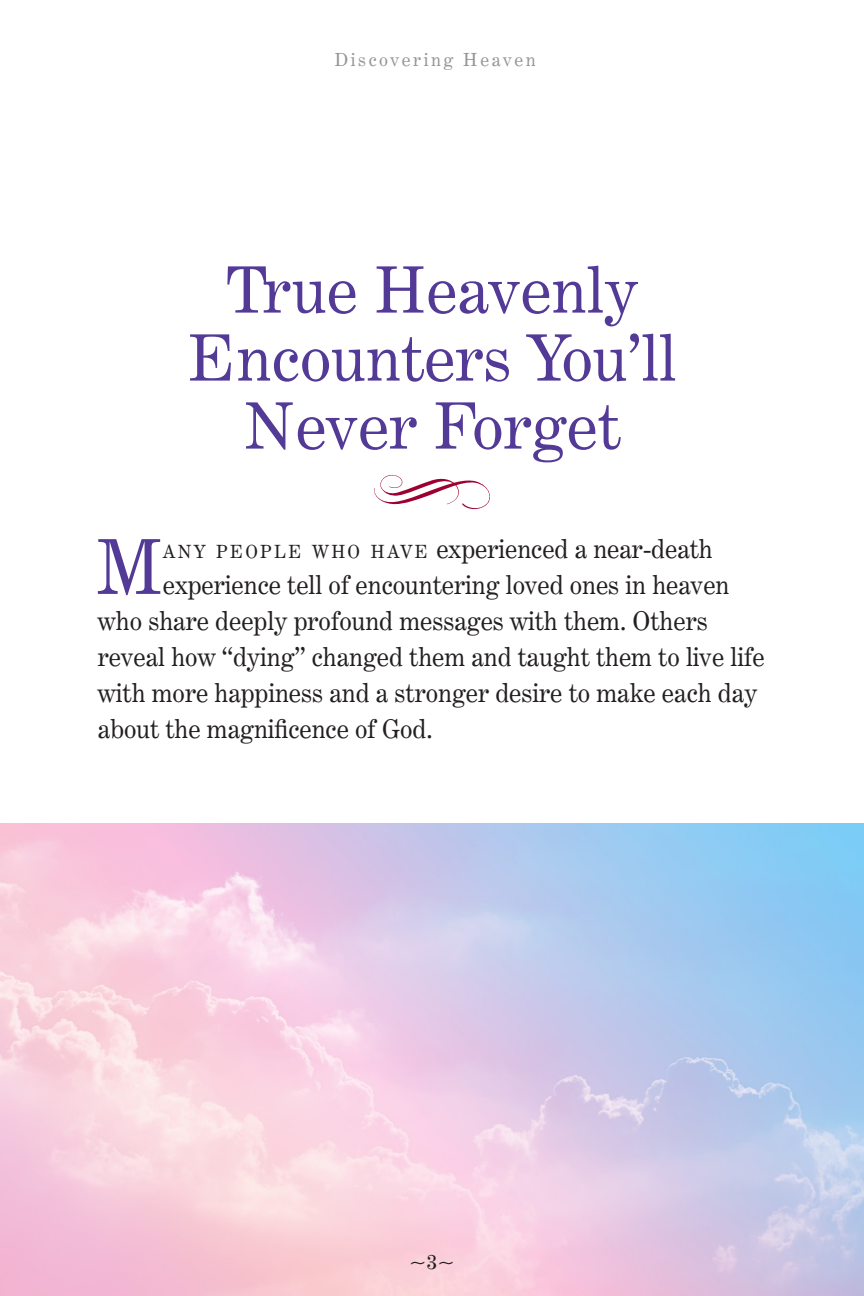
<style>
.page{position:relative;width:864px;height:1296px;background:#fff}
.page>*{position:absolute;margin:0;border:0;box-sizing:border-box;transform-origin:0 0}
.text_DC{font:75.8px "Century Expanded BT";color:#543a97}
.hed{font:64px/68px "Century Expanded BT";color:#543a97;text-align:center}
.text_DC-2{font:26px "Century Expanded BT";color:#231f20}
.Subhead_-_Prayer_for{font:20px "Century Expanded BT";color:#231f20}
.t1{font:18px "Century Expanded BT";letter-spacing:.14em;color:#939598}
.s1{font-size:18.2px}
</style>
<div class="page">
<img style="left:0;top:823px;width:864px;height:473px">
<svg style="left:374px;top:474px;width:116px;height:35px"></svg>
<p class="t1" style="left:334px;top:48px;width:203px">Discovering Heaven</p>
<p class="hed" style="left:187px;top:255px;width:491px">True Heavenly<br>Encounters You’ll<br>Never Forget</p>
<p class="text_DC" style="left:96px;top:520px;width:69px">M</p>
<p class="text_DC-2" style="left:163px;top:533px;width:551px"><span class="s1">ANY PEOPLE WHO HAVE</span> experienced a near-death</p>
<p class="text_DC-2" style="left:163px;top:569px;width:568px">experience tell of encountering loved ones in heaven</p>
<p class="text_DC-2" style="left:98px;top:605px;width:611px">who share deeply profound messages with them. Others</p>
<p class="text_DC-2" style="left:98px;top:641px;width:668px">reveal how “dying” changed them and taught them to live life</p>
<p class="text_DC-2" style="left:98px;top:677px;width:661px">with more happiness and a stronger desire to make each day</p>
<p class="text_DC-2" style="left:98px;top:713px;width:336px">about the magnificence of God.</p>
<p class="Subhead_-_Prayer_for" style="left:410px;top:1249px;width:46px">~3~</p>
</div>
